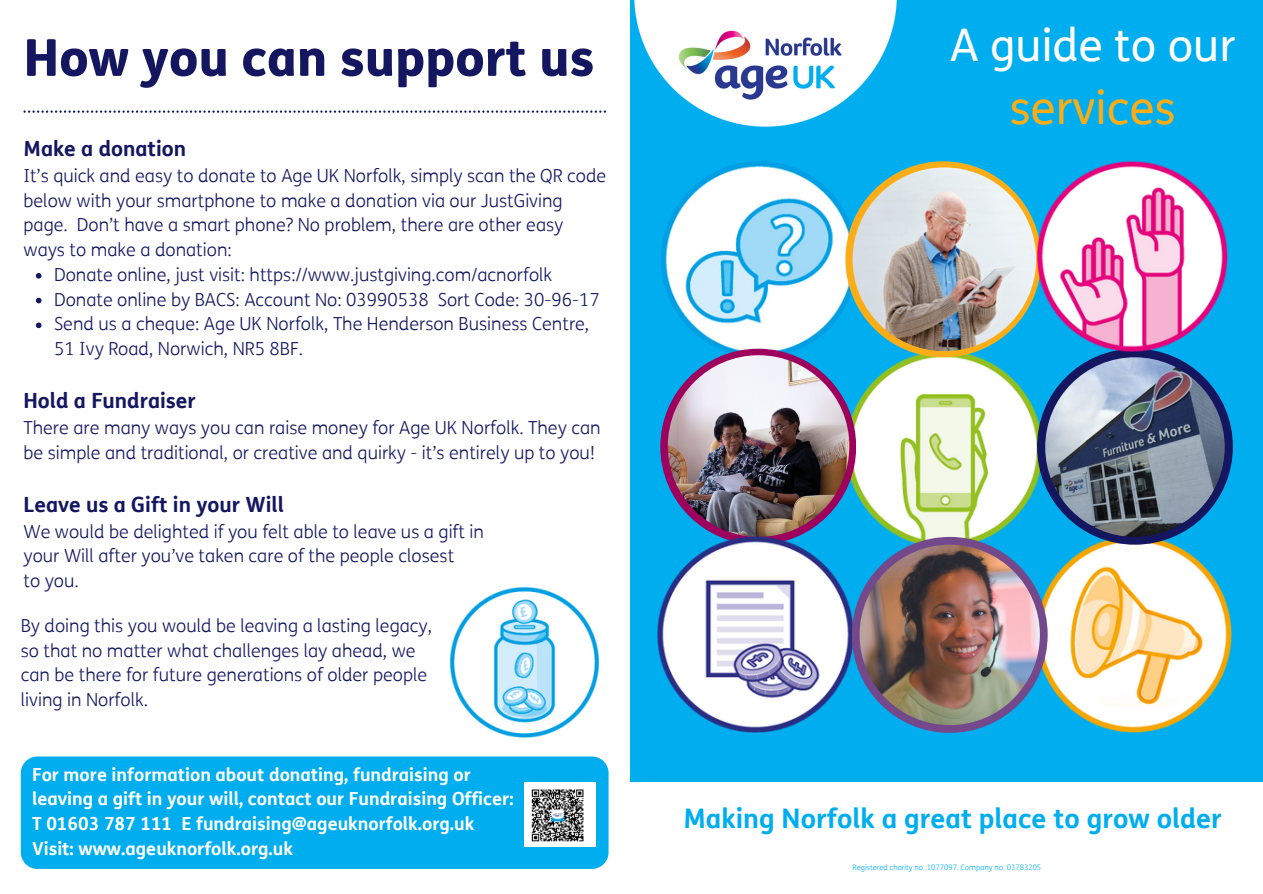
<style>
.page{position:relative;width:1263px;height:894px;background:#fff}
.page>*{position:absolute;margin:0;border:0;box-sizing:border-box;transform-origin:0 0}
.t1{font:800 51px "FS Me";color:#141760}
.t2{font:46.5px "FS Me";color:#fbad18}
.t3{font:45px "FS Me";color:#fff}
.t4{font:700 27px "FS Me";color:#00aeef}
.t5{font:700 21px "FS Me";color:#141760}
.t6{font:300 18px/24.8px "FS Me";color:#141760}
.t7{font:700 18px/24.8px "FS Me";color:#fff}
.t8{font:300 7.5px "FS Me";color:#00aeef}
</style>
<div class="page">
<svg style="left:24px;top:110px;width:582px;height:3px"></svg>
<svg style="left:36px;top:273px;width:6px;height:5px"></svg>
<svg style="left:36px;top:298px;width:6px;height:5px"></svg>
<svg style="left:36px;top:322px;width:6px;height:6px"></svg>
<div style="left:21px;top:756px;width:588px;height:112px;background:#00aeef;border-radius:17px"></div>
<img style="left:525px;top:782px;width:71px;height:64px">
<div style="left:630px;top:0;width:633px;height:781px;background:#00aeef"></div>
<img style="left:634px;top:0;width:263px;height:127px">
<img style="left:450px;top:587px;width:149px;height:150px">
<img style="left:661px;top:161px;width:195px;height:192px">
<img style="left:1036px;top:536px;width:196px;height:196px">
<img style="left:846px;top:351px;width:196px;height:196px">
<svg style="left:845px;top:161px;width:196px;height:196px;background:#f2ae24"></svg>
<img style="left:853px;top:167px;width:183px;height:184px;border-radius:50%">
<svg style="left:660px;top:348px;width:196px;height:196px;background:#980d64"></svg>
<div style="left:1037px;top:348px;width:196px;height:196px;background:#141760;border-radius:50%"></div>
<img style="left:1045px;top:357px;width:180px;height:179px;border-radius:50%">
<img style="left:668px;top:355px;width:181px;height:181px;border-radius:50%">
<img style="left:1037px;top:161px;width:190px;height:190px">
<img style="left:658px;top:536px;width:195px;height:196px">
<div style="left:852px;top:536px;width:196px;height:196px;background:#73498c;border-radius:50%"></div>
<img style="left:860px;top:544px;width:180px;height:181px;border-radius:50%">
<h1 class="t1" style="left:24px;top:26px;width:572px">How you can support us</h1>
<p class="t5" style="left:24px;top:137px;width:164px">Make a donation</p>
<p class="t6" style="left:24px;top:163px;width:584px">It’s quick and easy to donate to Age UK Norfolk, simply scan the QR code below with your smartphone to make a donation via our JustGiving page. Don’t have a smart phone? No problem, there are other easy ways to make a donation:</p>
<p class="t6" style="left:54px;top:262px;width:547px">Donate online, just visit: https://www.justgiving.com/acnorfolk Donate online by BACS: Account No: 03990538 Sort Code: 30-96-17<br>Send us a cheque: Age UK Norfolk, The Henderson Business Centre, 51 Ivy Road, Norwich, NR5 8BF.</p>
<p class="t5" style="left:24px;top:388px;width:174px">Hold a Fundraiser</p>
<p class="t6" style="left:24px;top:415px;width:579px">There are many ways you can raise money for Age UK Norfolk. They can be simple and traditional, or creative and quirky - it’s entirely up to you!</p>
<p class="t5" style="left:24px;top:492px;width:262px">Leave us a Gift in your Will</p>
<p class="t6" style="left:24px;top:519px;width:462px">We would be delighted if you felt able to leave us a gift in your Will after you’ve taken care of the people closest<br>to you.</p>
<p class="t6" style="left:21px;top:613px;width:413px">By doing this you would be leaving a lasting legacy, so that no matter what challenges lay ahead, we can be there for future generations of older people living in Norfolk.</p>
<p class="t7" style="left:32px;top:762px;width:483px">For more information about donating, fundraising or leaving a gift in your will, contact our Fundraising Officer:<br>T 01603 787 111 E fundraising@ageuknorfolk.org.uk Visit: www.ageuknorfolk.org.uk</p>
<h3 class="t3" style="left:950px;top:20px;width:287px">A guide to our</h3>
<h2 class="t2" style="left:1009px;top:82px;width:168px">services</h2>
<h3 class="t4" style="left:683px;top:803px;width:540px">Making Norfolk a great place to grow older</h3>
<p class="t8" style="left:853px;top:862px;width:190px">Registered charity no. 1077097. Company no. 03783205</p>
</div>
